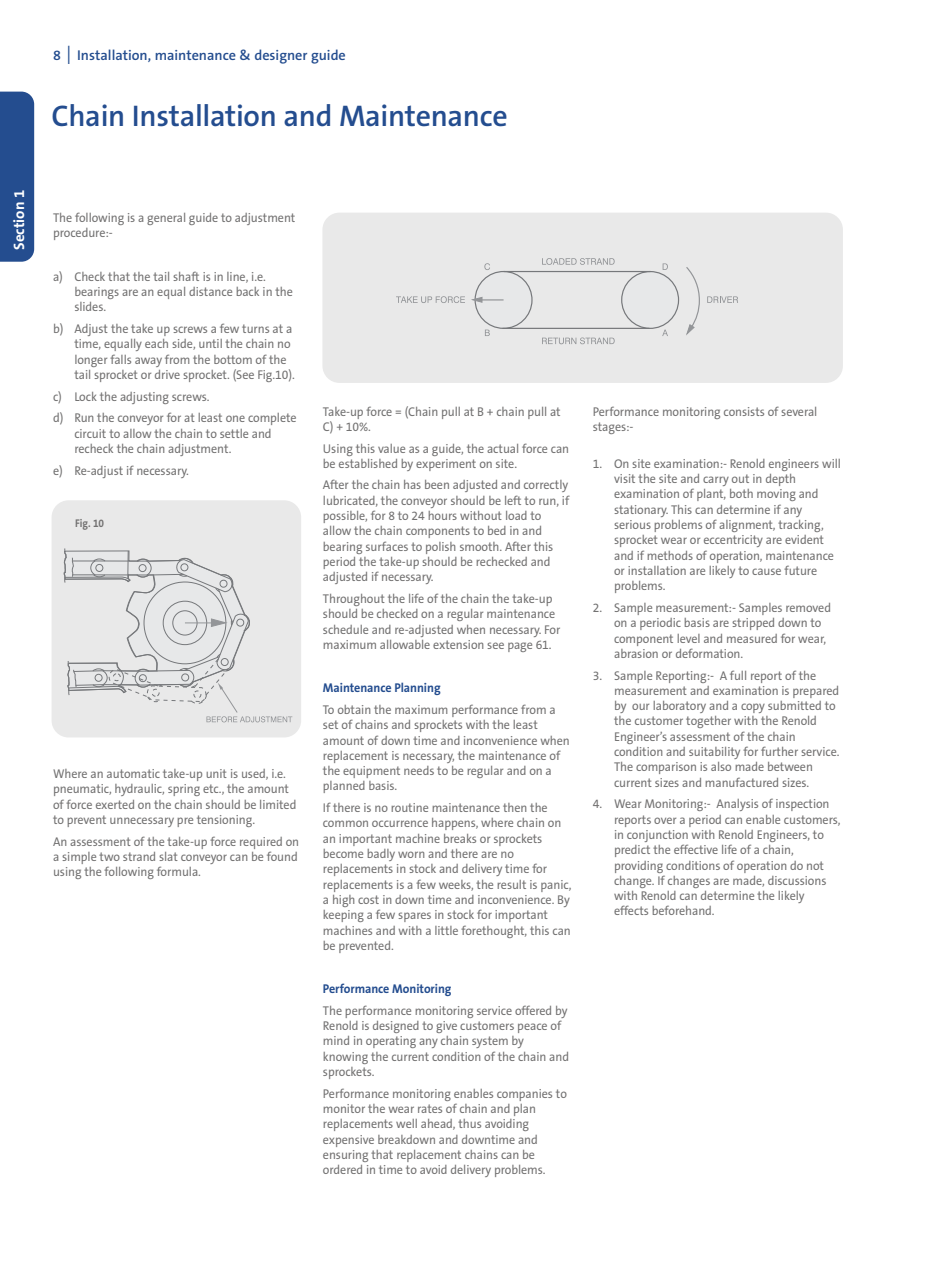
<style>
.page{position:relative;width:936px;height:1263px;background:#fff}
.page>*{position:absolute;margin:0;border:0;box-sizing:border-box;transform-origin:0 0}
.t1{font:600 30px "The Sans B6";letter-spacing:-.01em;color:#244d8f}
.t2{font:700 15px "The Sans B7";color:#fff}
.t3{font:600 14.25px "The Sans B6";color:#244d8f}
.t4{font:12.75px/15.3px "The Sans B5 Plain";letter-spacing:-.005em;color:#737272;scale:.95 1}
.t5{font:700 12.75px "The Sans B7";letter-spacing:-.005em;color:#244d8f;scale:.95 1}
.t6{font:700 11.25px "The Sans B7";color:#737272;scale:.9 1}
.s1{font-size:27px}
</style>
<div class="page">
<div style="left:0;top:92px;width:34px;height:170px;background:#244d8f"></div>
<div style="left:52px;top:500px;width:249px;height:237px;background:#e9e9e9;border-radius:17px"></div>
<div style="left:322px;top:213px;width:520px;height:170px;background:#e9e9e9;border-radius:17px"></div>
<svg style="left:64px;top:548px;width:228px;height:174px"></svg>
<div style="left:474px;top:271px;width:58px;height:58px;border:1px solid #76787b;border-radius:50%"></div>
<div style="left:621px;top:271px;width:58px;height:58px;border:1px solid #76787b;border-radius:50%"></div>
<hr style="left:503px;top:271px;width:147px;height:1px;background:#76787b">
<hr style="left:502px;top:328px;width:147px;height:1px;background:#76787b">
<svg style="left:472px;top:297px;width:31px;height:6px"></svg>
<svg style="left:686px;top:267px;width:14px;height:68px"></svg>
<svg style="left:542px;top:258px;width:72px;height:7px"></svg>
<svg style="left:542px;top:337px;width:72px;height:7px"></svg>
<svg style="left:396px;top:296px;width:69px;height:7px"></svg>
<svg style="left:707px;top:296px;width:31px;height:7px"></svg>
<svg style="left:484px;top:263px;width:6px;height:7px"></svg>
<svg style="left:485px;top:330px;width:5px;height:6px"></svg>
<svg style="left:662px;top:263px;width:5px;height:7px"></svg>
<svg style="left:662px;top:330px;width:6px;height:6px"></svg>
<p class="t2" style="left:11px;top:250px;width:62px;rotate:-90deg">Section 1</p>
<p class="t3" style="left:53px;top:47px;width:294px">8 <span class="s1">I</span> Installation, maintenance &amp; designer guide</p>
<h1 class="t1" style="left:51px;top:100px;width:458px">Chain Installation and Maintenance</h1>
<p class="t4" style="left:53px;top:210px;width:256px">The following is a general guide to adjustment procedure:-</p>
<p class="t4" style="left:74px;top:269px;width:231px;text-indent:-21px">a) Check that the tail shaft is in line, i.e. bearings are an equal distance back in the slides.</p>
<p class="t4" style="left:74px;top:321px;width:233px;text-indent:-21px">b) Adjust the take up screws a few turns at a time, equally each side, until the chain no longer falls away from the bottom of the tail sprocket or drive sprocket. (See Fig.10).</p>
<p class="t4" style="left:53px;top:386px;width:258px;line-height:21.8px">c) Lock the adjusting screws.<br>d) Run the conveyor for at least one complete</p>
<p class="t4" style="left:74px;top:426px;width:209px">circuit to allow the chain to settle and recheck the chain adjustment.</p>
<p class="t4" style="left:53px;top:463px;width:144px">e) Re-adjust if necessary.</p>
<p class="t6" style="left:75px;top:517px;width:34px">Fig. 10</p>
<p class="t4" style="left:53px;top:766px;width:258px">Where an automatic take-up unit is used, i.e. pneumatic, hydraulic, spring etc., the amount of force exerted on the chain should be limited to prevent unnecessary pre tensioning.</p>
<p class="t4" style="left:53px;top:834px;width:260px;text-align:justify">An assessment of the take-up force required on a simple two strand slat conveyor can be found using the following formula.</p>
<p class="t4" style="left:323px;top:404px;width:252px">Take-up force = (Chain pull at B + chain pull at<br>C) + 10%.</p>
<p class="t4" style="left:323px;top:441px;width:261px">Using this value as a guide, the actual force can be established by experiment on site.</p>
<p class="t4" style="left:323px;top:478px;width:261px">After the chain has been adjusted and correctly lubricated, the conveyor should be left to run, if possible, for 8 to 24 hours without load to allow the chain components to bed in and bearing surfaces to polish smooth. After this period the take-up should be rechecked and adjusted if necessary.</p>
<p class="t4" style="left:323px;top:591px;width:251px">Throughout the life of the chain the take-up should be checked on a regular maintenance schedule and re-adjusted when necessary. For maximum allowable extension see page 61.</p>
<p class="t5" style="left:323px;top:681px;width:125px">Maintenance Planning</p>
<p class="t4" style="left:323px;top:702px;width:261px">To obtain the maximum performance from a set of chains and sprockets with the least amount of down time and inconvenience when replacement is necessary, the maintenance of the equipment needs to be regular and on a planned basis.</p>
<p class="t4" style="left:323px;top:800px;width:263px">If there is no routine maintenance then the common occurrence happens, where chain on an important machine breaks or sprockets become badly worn and there are no replacements in stock and delivery time for replacements is a few weeks, the result is panic, a high cost in down time and inconvenience. By keeping a few spares in stock for important machines and with a little forethought, this can be prevented.</p>
<p class="t5" style="left:323px;top:982px;width:137px">Performance Monitoring</p>
<p class="t4" style="left:323px;top:1003px;width:260px">The performance monitoring service offered by Renold is designed to give customers peace of mind in operating any chain system by knowing the current condition of the chain and sprockets.</p>
<p class="t4" style="left:323px;top:1086px;width:258px">Performance monitoring enables companies to monitor the wear rates of chain and plan replacements well ahead, thus avoiding expensive breakdown and downtime and ensuring that replacement chains can be ordered in time to avoid delivery problems.</p>
<p class="t4" style="left:592px;top:404px;width:238px">Performance monitoring consists of several stages:-</p>
<p class="t4" style="left:614px;top:456px;width:240px;text-indent:-21px">1. On site examination:- Renold engineers will visit the site and carry out in depth examination of plant, both moving and stationary. This can determine if any serious problems of alignment, tracking, sprocket wear or eccentricity are evident and if methods of operation, maintenance or installation are likely to cause future problems.</p>
<p class="t4" style="left:614px;top:600px;width:230px;text-indent:-21px">2. Sample measurement:- Samples removed on a periodic basis are stripped down to component level and measured for wear, abrasion or deformation.</p>
<p class="t4" style="left:614px;top:668px;width:239px;text-indent:-21px">3. Sample Reporting:- A full report of the measurement and examination is prepared by our laboratory and a copy submitted to the customer together with the Renold Engineer’s assessment of the chain condition and suitability for further service.<br>The comparison is also made between current sizes and manufactured sizes.</p>
<p class="t4" style="left:614px;top:797px;width:240px;text-indent:-21px">4. Wear Monitoring:- Analysis of inspection reports over a period can enable customers, in conjunction with Renold Engineers, to predict the effective life of a chain, providing conditions of operation do not change. If changes are made, discussions with Renold can determine the likely effects beforehand.</p>
</div>
